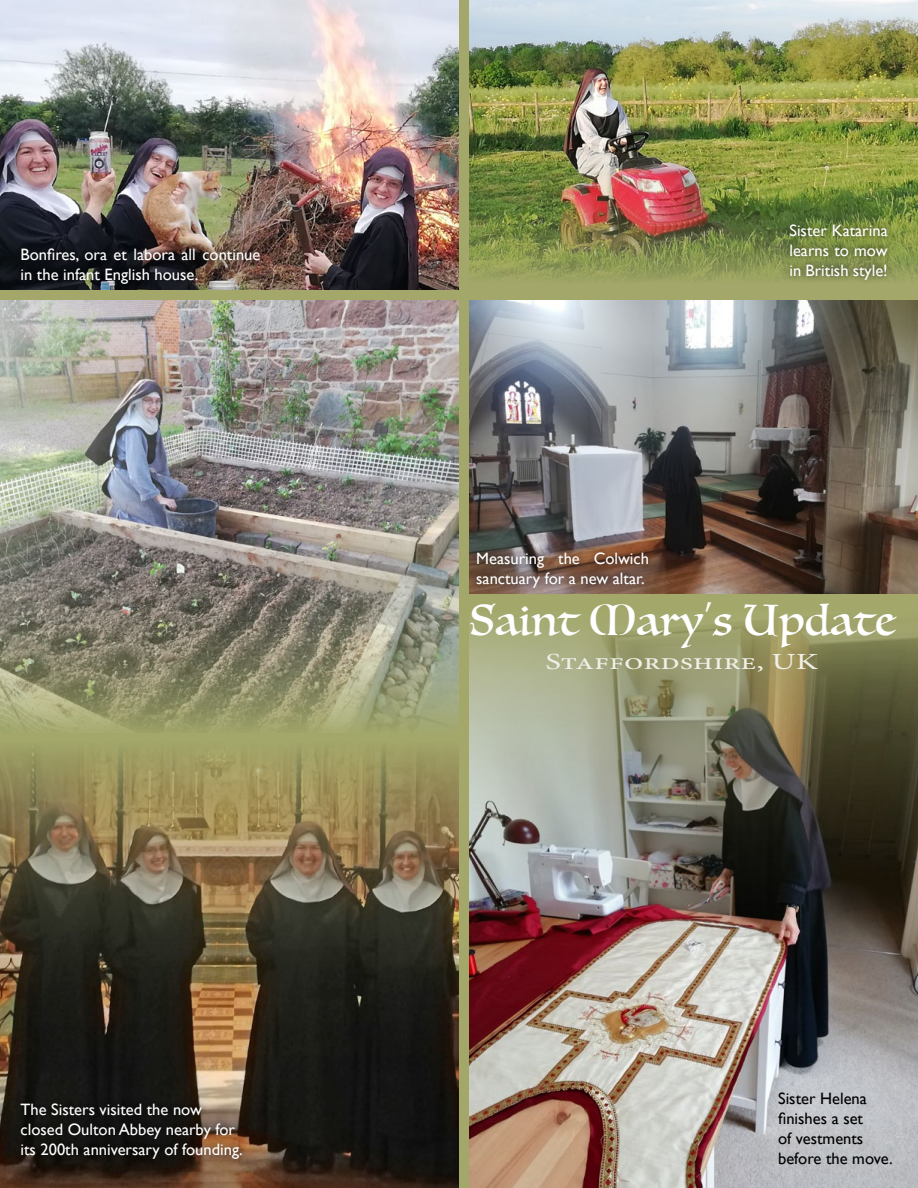
<style>
.page{position:relative;width:918px;height:1188px;background:#a3a86a}
.page>*{position:absolute;margin:0;border:0;box-sizing:border-box;transform-origin:0 0}
.t1{font:42px "Luminari";letter-spacing:.02em;color:#fff}
.t2{font:23.1px "Minion Pro";color:#efefe6;scale:1.43 1}
.t3{font:16.5px/19.8px "Gill Sans";color:#fff}
.t4{font:16.5px/19.8px "Gill Sans";color:#000}
</style>
<div class="page">
<img style="left:0;top:300px;width:459px;height:431px">
<img style="left:470px;top:621px;width:448px;height:567px">
<img style="left:0;top:748px;width:459px;height:440px">
<img style="left:0;top:0;width:459px;height:290px">
<img style="left:470px;top:0;width:448px;height:281px">
<img style="left:470px;top:300px;width:448px;height:294px">
<div style="left:782px;top:217px;width:114px;height:70px;background:#000;opacity:.75"></div>
<div style="left:13px;top:1096px;width:237px;height:71px;background:#000;opacity:.75"></div>
<div style="left:469px;top:545px;width:188px;height:50px;background:#000;opacity:.75"></div>
<div style="left:13px;top:240px;width:255px;height:51px;background:#000;opacity:.75"></div>
<p class="t3" style="left:21px;top:244px;width:241px">Bonfires, ora et labora all continue in the infant English house.</p>
<p class="t3" style="left:21px;top:1100px;width:224px">The Sisters visited the now closed Oulton Abbey nearby for its 200th anniversary of founding.</p>
<p class="t3" style="left:476px;top:549px;width:174px">Measuring the Colwich sanctuary for a new altar.</p>
<p class="t3" style="left:789px;top:220px;width:100px;text-align:justify">Sister Katarina learns to mow in British style!</p>
<h1 class="t1" style="left:470px;top:585px;width:426px">Saint Mary’s Update</h1>
<h2 class="t2" style="left:545px;top:646px;width:192px">Staffordshire, UK</h2>
<p class="t4" style="left:778px;top:1089px;width:116px">Sister Helena finishes a set<br>of vestments before the move.</p>
</div>
